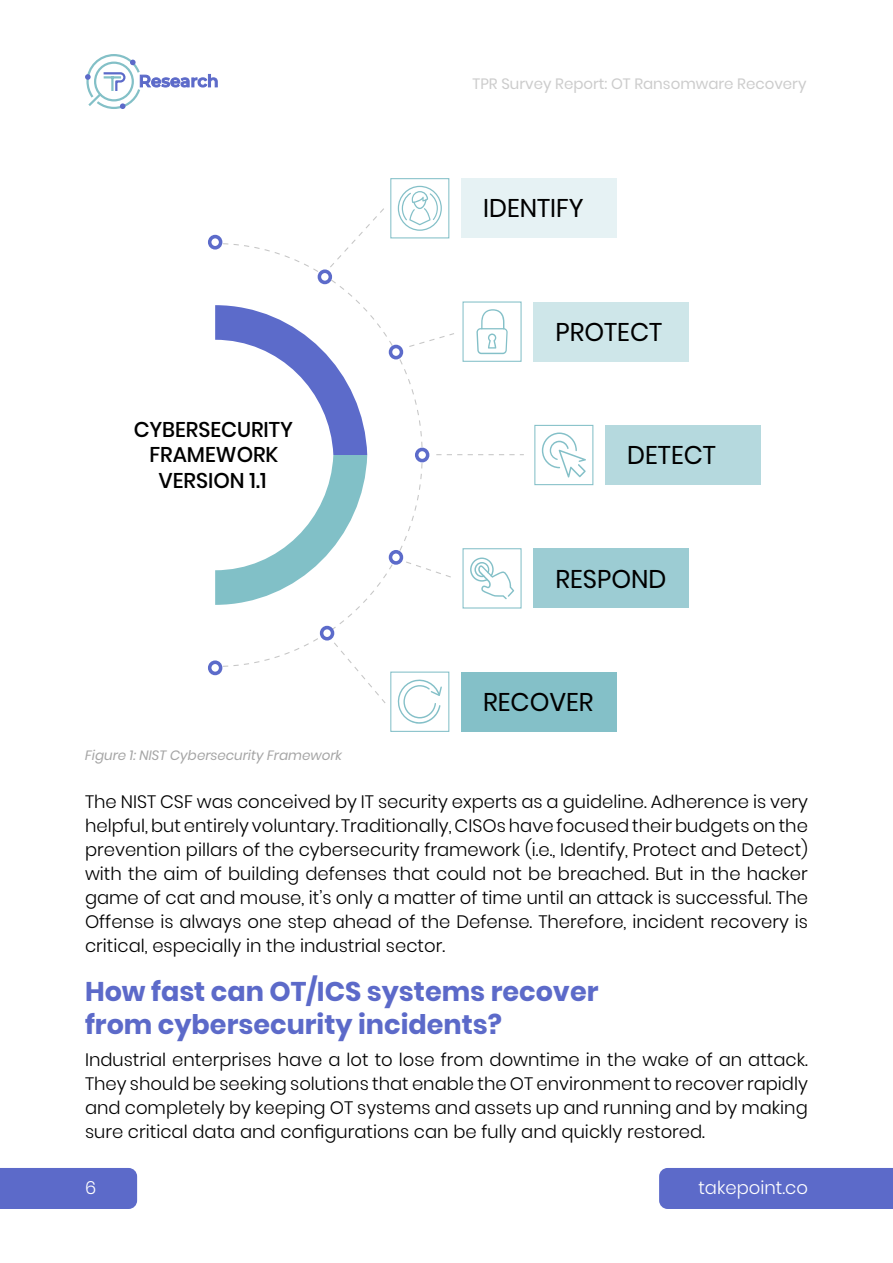
<style>
.page{position:relative;width:893px;height:1263px;background:#fff}
.page>*{position:absolute;margin:0;border:0;box-sizing:border-box;transform-origin:0 0}
.t1{font:700 27px/32.4px "Poppins";color:#5c6ac9}
.t2{font:25.65px "Poppins";color:#000}
.t3{font:500 21.3px/25.7px "Poppins";color:#000;text-align:center}
.t4{font:300 18px/24px "Poppins";color:#000;text-align:justify}
.t5{font:300 18px "Poppins";color:#fff}
.t6{font:15px "Poppins";color:#ccc}
.t7{font:italic 13.5px "Poppins";color:#a5a5a5}
</style>
<div class="page">
<div style="left:0;top:1168px;width:137px;height:41px;background:#5c6ac9"></div>
<div style="left:659px;top:1168px;width:234px;height:41px;background:#5c6ac9"></div>
<svg style="left:85px;top:54px;width:132px;height:55px"></svg>
<svg style="left:215px;top:305px;width:4px;height:300px"></svg>
<svg style="left:219px;top:243px;width:204px;height:424px"></svg>
<div style="left:208px;top:235px;width:14px;height:15px;border:4px solid #5c6bca;border-radius:50%"></div>
<div style="left:461px;top:179px;width:155px;height:59px;background:#e6f2f4"></div>
<svg style="left:398px;top:186px;width:44px;height:45px"></svg>
<div style="left:390px;top:178px;width:59px;height:60px;border:1px solid #84c0c8"></div>
<div style="left:533px;top:302px;width:155px;height:59px;background:#cee6e9"></div>
<svg style="left:476px;top:309px;width:32px;height:45px"></svg>
<div style="left:462px;top:301px;width:60px;height:61px;border:1px solid #84c0c8"></div>
<div style="left:605px;top:425px;width:155px;height:60px;background:#b5d9de"></div>
<svg style="left:542px;top:432px;width:44px;height:45px"></svg>
<div style="left:534px;top:425px;width:59px;height:60px;border:1px solid #84c0c8"></div>
<div style="left:533px;top:549px;width:155px;height:59px;background:#9cccd3"></div>
<svg style="left:470px;top:557px;width:44px;height:42px"></svg>
<div style="left:462px;top:548px;width:60px;height:60px;border:1px solid #84c0c8"></div>
<div style="left:461px;top:672px;width:155px;height:59px;background:#84c0c8"></div>
<svg style="left:397px;top:679px;width:45px;height:45px"></svg>
<div style="left:390px;top:672px;width:59px;height:60px;border:1px solid #84c0c8"></div>
<div style="left:208px;top:660px;width:14px;height:15px;border:4px solid #5c6bca;border-radius:50%"></div>
<div style="left:417px;top:449px;width:11px;height:12px;background:#fff;border-radius:50%"></div>
<div style="left:415px;top:448px;width:14px;height:14px;border:4px solid #5c6bca;border-radius:50%"></div>
<div style="left:390px;top:346px;width:11px;height:12px;background:#fff;border-radius:50%"></div>
<div style="left:389px;top:345px;width:14px;height:14px;border:4px solid #5c6bca;border-radius:50%"></div>
<div style="left:319px;top:271px;width:11px;height:11px;background:#fff;border-radius:50%"></div>
<div style="left:318px;top:269px;width:14px;height:15px;border:4px solid #5c6bca;border-radius:50%"></div>
<div style="left:390px;top:552px;width:11px;height:11px;background:#fff;border-radius:50%"></div>
<div style="left:389px;top:550px;width:14px;height:15px;border:4px solid #5c6bca;border-radius:50%"></div>
<div style="left:322px;top:627px;width:11px;height:12px;background:#fff;border-radius:50%"></div>
<div style="left:320px;top:626px;width:14px;height:14px;border:4px solid #5c6bca;border-radius:50%"></div>
<svg style="left:329px;top:208px;width:57px;height:61px"></svg>
<svg style="left:408px;top:332px;width:46px;height:16px"></svg>
<svg style="left:333px;top:641px;width:54px;height:62px"></svg>
<svg style="left:405px;top:561px;width:46px;height:19px"></svg>
<svg style="left:436px;top:454px;width:88px;height:1px"></svg>
<p class="t6" style="left:472px;top:75px;width:335px">TPR Survey Report: OT Ransomware Recovery</p>
<h2 class="t2" style="left:483px;top:194px;width:102px">IDENTIFY</h2>
<p class="t3" style="left:134px;top:417px;width:161px">CYBERSECURITY<br>FRAMEWORK<br>VERSION 1.1</p>
<p class="t7" style="left:85px;top:747px;width:259px">Figure 1: NIST Cybersecurity Framework</p>
<h2 class="t2" style="left:555px;top:317px;width:108px">PROTECT</h2>
<h2 class="t2" style="left:627px;top:440px;width:90px">DETECT</h2>
<h2 class="t2" style="left:555px;top:564px;width:112px">RESPOND</h2>
<h2 class="t2" style="left:483px;top:687px;width:112px">RECOVER</h2>
<p class="t4" style="left:85px;top:790px;width:724px">The NIST CSF was conceived by IT security experts as a guideline. Adherence is very helpful, but entirely voluntary. Traditionally, CISOs have focused their budgets on the prevention pillars of the cybersecurity framework (i.e., Identify, Protect and Detect) with the aim of building defenses that could not be breached. But in the hacker game of cat and mouse, it’s only a matter of time until an attack is successful. The Offense is always one step ahead of the Defense. Therefore, incident recovery is critical, especially in the industrial sector.</p>
<h1 class="t1" style="left:85px;top:976px;width:515px">How fast can OT/ICS systems recover from cybersecurity incidents?</h1>
<p class="t4" style="left:85px;top:1048px;width:724px">Industrial enterprises have a lot to lose from downtime in the wake of an attack.<br>They should be seeking solutions that enable the OT environment to recover rapidly and completely by keeping OT systems and assets up and running and by making sure critical data and configurations can be fully and quickly restored.</p>
<p class="t5" style="left:85px;top:1177px;width:13px">6</p>
<p class="t5" style="left:698px;top:1177px;width:111px">takepoint.co</p>
</div>
